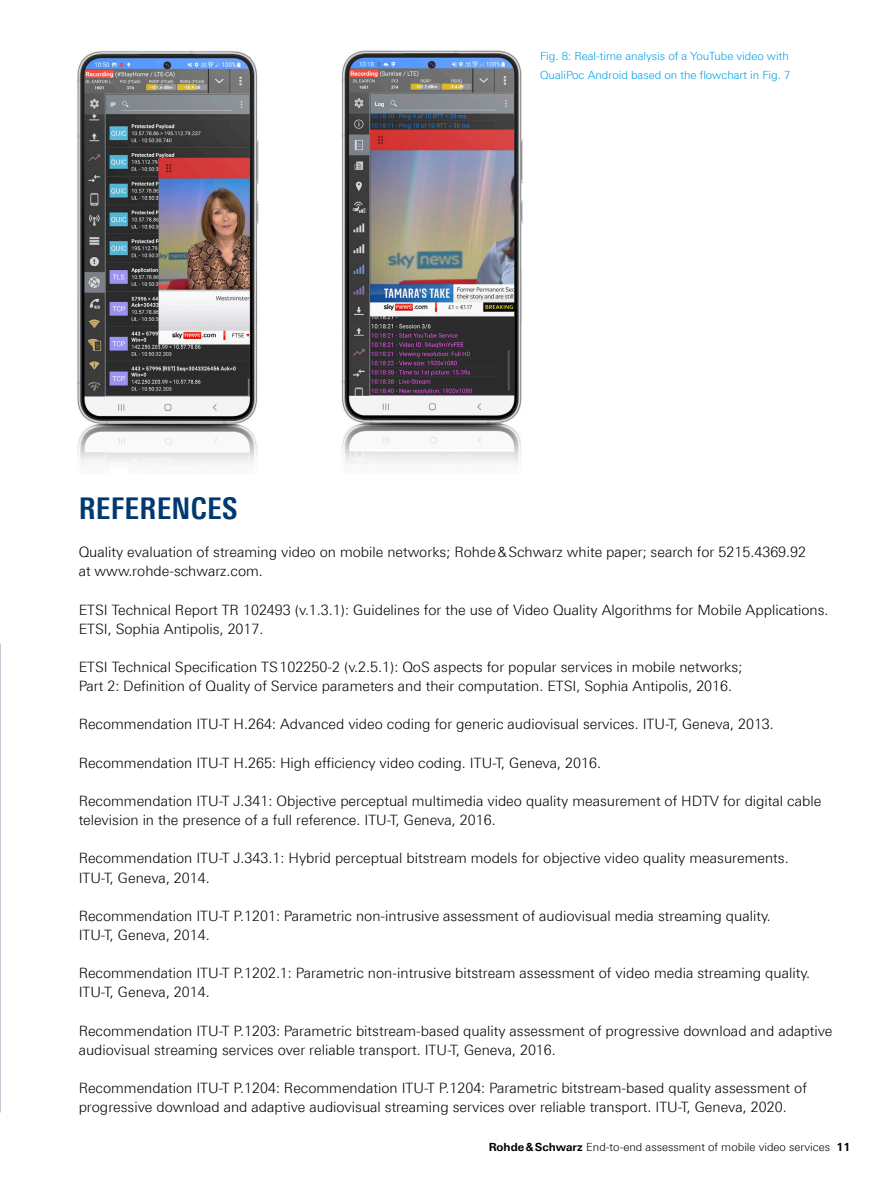
<style>
.page{position:relative;width:893px;height:1191px;background:#fff}
.page>*{position:absolute;margin:0;border:0;box-sizing:border-box;transform-origin:0 0}
.Seiten_Headline_20Pt{font:700 30px "Linotype Univers 620 Cn";letter-spacing:.01em;color:#003872}
.Haupttext{font:300 14.25px/19.2px "Linotype Univers 330";color:#000}
.Grafiktext{font:300 11.25px/19.2px "Linotype Univers 330";color:#009ee3}
.t1{font:300 11.25px "Linotype Univers 330";color:#000}
.s1{font-family:"Linotype Univers 630";font-weight:700}
</style>
<div class="page">
<img style="left:341px;top:50px;width:182px;height:415px">
<img style="left:77px;top:51px;width:182px;height:414px">
<p class="Grafiktext" style="left:540px;top:46px;width:252px">Fig. 8: Real-time analysis of a YouTube video with<br>QualiPoc Android based on the flowchart in Fig. 7</p>
<p class="Seiten_Headline_20Pt" style="left:79px;top:490px;width:160px">REFERENCES</p>
<p class="Haupttext" style="left:79px;top:542px;width:729px">Quality evaluation of streaming video on mobile networks; Rohde&amp;Schwarz white paper; search for 5215.4369.92 at www.rohde-schwarz.com.</p>
<p class="Haupttext" style="left:79px;top:600px;width:751px">ETSI Technical Report TR 102493 (v.1.3.1): Guidelines for the use of Video Quality Algorithms for Mobile Applications.<br>ETSI, Sophia Antipolis, 2017.</p>
<p class="Haupttext" style="left:79px;top:657px;width:665px">ETSI Technical Specification TS102250-2 (v.2.5.1): QoS aspects for popular services in mobile networks;<br>Part 2: Definition of Quality of Service parameters and their computation. ETSI, Sophia Antipolis, 2016.</p>
<p class="Haupttext" style="left:79px;top:714px;width:697px">Recommendation ITU-T H.264: Advanced video coding for generic audiovisual services. ITU-T, Geneva, 2013.</p>
<p class="Haupttext" style="left:79px;top:753px;width:524px">Recommendation ITU-T H.265: High efficiency video coding. ITU-T, Geneva, 2016.</p>
<p class="Haupttext" style="left:79px;top:791px;width:744px">Recommendation ITU-T J.341: Objective perceptual multimedia video quality measurement of HDTV for digital cable television in the presence of a full reference. ITU-T, Geneva, 2016.</p>
<p class="Haupttext" style="left:79px;top:848px;width:711px">Recommendation ITU-T J.343.1: Hybrid perceptual bitstream models for objective video quality measurements.<br>ITU-T, Geneva, 2014.</p>
<p class="Haupttext" style="left:79px;top:906px;width:694px">Recommendation ITU-T P.1201: Parametric non-intrusive assessment of audiovisual media streaming quality.<br>ITU-T, Geneva, 2014.</p>
<p class="Haupttext" style="left:79px;top:963px;width:733px">Recommendation ITU-T P.1202.1: Parametric non-intrusive bitstream assessment of video media streaming quality.<br>ITU-T, Geneva, 2014.</p>
<p class="Haupttext" style="left:79px;top:1021px;width:755px">Recommendation ITU-T P.1203: Parametric bitstream-based quality assessment of progressive download and adaptive audiovisual streaming services over reliable transport. ITU-T, Geneva, 2016.</p>
<p class="Haupttext" style="left:79px;top:1078px;width:730px">Recommendation ITU-T P.1204: Recommendation ITU-T P.1204: Parametric bitstream-based quality assessment of progressive download and adaptive audiovisual streaming services over reliable transport. ITU-T, Geneva, 2020.</p>
<p class="t1" style="left:489px;top:1140px;width:363px"><span class="s1">Rohde&amp;Schwarz</span> End-to-end assessment of mobile video services <span class="s1">11</span></p>
</div>
